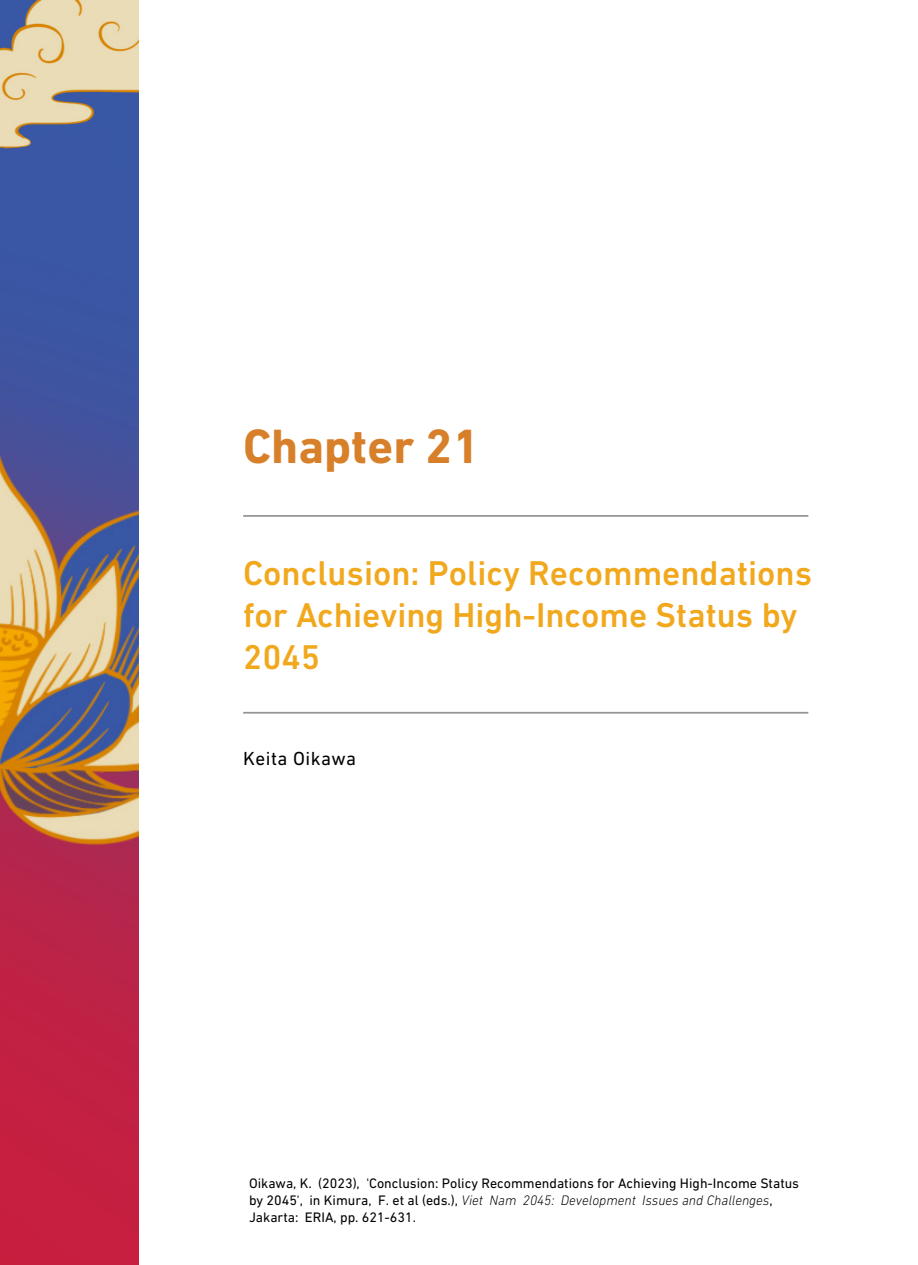
<style>
.page{position:relative;width:918px;height:1265px;background:#fff}
.page>*{position:absolute;margin:0;border:0;box-sizing:border-box;transform-origin:0 0}
.t1{font:700 49px "DIN Next W1 G";color:#d77f29}
.t2{font:500 35px/42px "DIN Next W1 G";color:#f1a81d}
.t3{font:19.25px "DIN Next W1 G";letter-spacing:.025em;color:#000}
.t4{font:14px/17px "DIN Next W1 G";color:#000}
.s1{font-weight:300;font-style:italic}
</style>
<div class="page">
<img style="left:0;top:149px;width:139px;height:1116px">
<img style="left:0;top:448px;width:139px;height:397px">
<img style="left:0;top:0;width:139px;height:149px">
<hr style="left:243px;top:515px;width:565px;height:2px;background:#939598">
<hr style="left:243px;top:712px;width:565px;height:2px;background:#939598">
<p class="t1" style="left:243px;top:418px;width:238px">Chapter 21</p>
<p class="t2" style="left:243px;top:552px;width:570px">Conclusion: Policy Recommendations for Achieving High-Income Status by<br>2045</p>
<p class="t3" style="left:243px;top:747px;width:115px">Keita Oikawa</p>
<p class="t4" style="left:249px;top:1174px;width:551px">Oikawa, K. (2023), 'Conclusion: Policy Recommendations for Achieving High-Income Status by 2045', in Kimura, F. et al (eds.), <span class="s1">Viet Nam 2045: Development Issues and Challenges</span>,<br>Jakarta: ERIA, pp. 621-631.</p>
</div>
